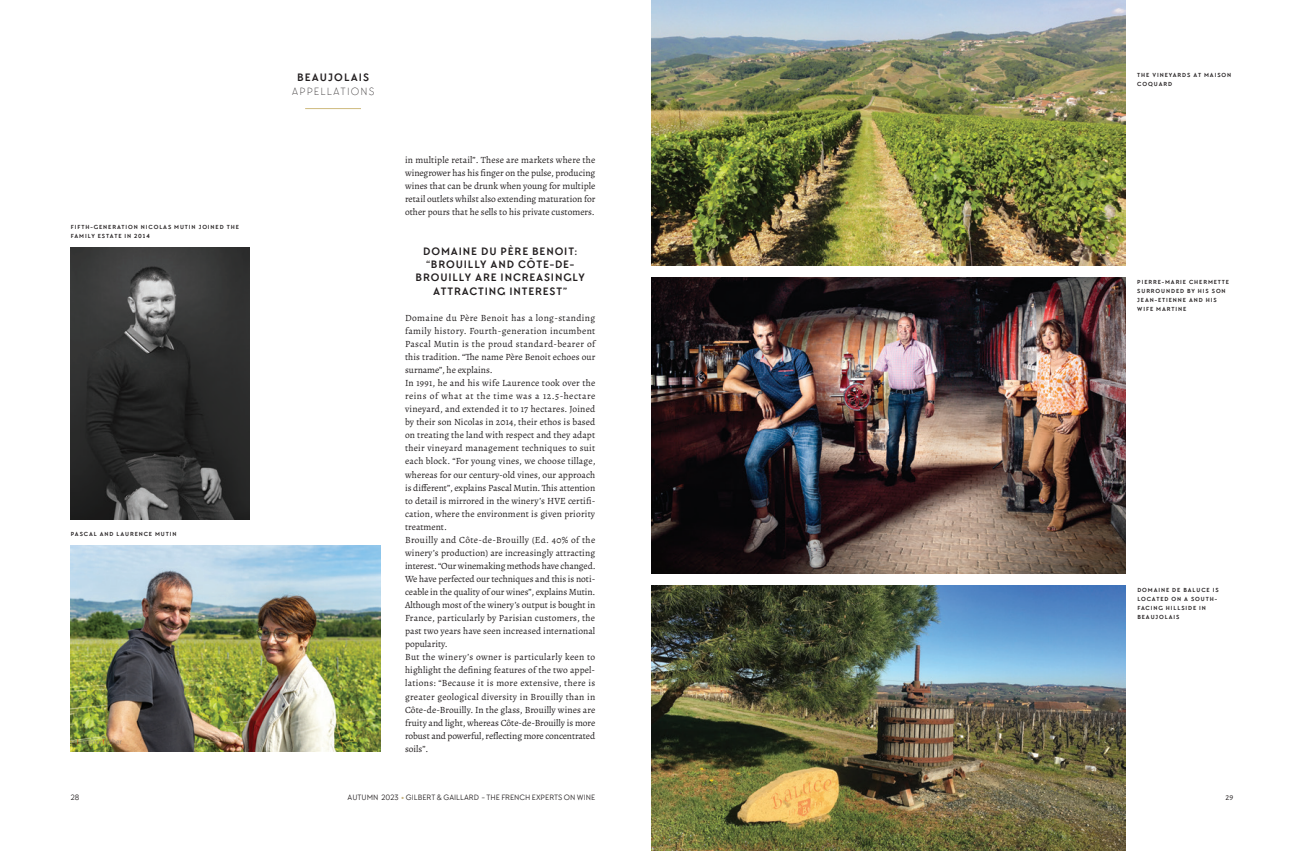
<style>
.page{position:relative;width:1304px;height:851px;background:#fff}
.page>*{position:absolute;margin:0;border:0;box-sizing:border-box;transform-origin:0 0}
.t1{font:700 11px/13.3px "TT Chocolates";letter-spacing:.08em;color:#231f20;text-align:center}
.t2{font:300 11px "TT Chocolates";letter-spacing:.1em;color:#231f20}
.t3{font:700 11px "TT Chocolates";letter-spacing:.1em;color:#231f20}
.t4{font:9.5px/13.1px "Alegreya";letter-spacing:.01em;color:#231f20;text-align:justify}
.t5{font:8px "TT Chocolates";color:#231f20}
.t6{font:8px "Alegreya Sans";color:#231f20}
.t7{font:700 6px/9.2px "TT Chocolates";letter-spacing:.15em;color:#231f20}
.s1{font-weight:900;color:#c7b480}
</style>
<div class="page">
<hr style="left:305px;top:108px;width:56px;height:1px;background:#ceba7e">
<img style="left:652px;top:585px;width:474px;height:265px">
<img style="left:652px;top:0;width:474px;height:265px">
<img style="left:652px;top:277px;width:474px;height:296px">
<img style="left:71px;top:247px;width:178px;height:272px">
<img style="left:71px;top:545px;width:310px;height:206px">
<p class="t7" style="left:71px;top:222px;width:169px">FIFTH-GENERATION NICOLAS MUTIN JOINED THE<br>FAMILY ESTATE IN 2014</p>
<p class="t7" style="left:71px;top:529px;width:107px">PASCAL AND LAURENCE MUTIN</p>
<p class="t3" style="left:297px;top:71px;width:74px">BEAUJOLAIS</p>
<p class="t2" style="left:292px;top:85px;width:84px">APPELLATIONS</p>
<p class="t4" style="left:405px;top:153px;width:192px">in multiple retail”. These are markets where the winegrower has his finger on the pulse, producing wines that can be drunk when young for multiple retail outlets whilst also extending maturation for other pours that he sells to his private customers.</p>
<p class="t1" style="left:416px;top:244px;width:171px">DOMAINE DU PÈRE BENOIT: “BROUILLY AND CÔTE-DE-<br>BROUILLY ARE INCREASINGLY<br>ATTRACTING INTEREST”</p>
<p class="t4" style="left:405px;top:311px;width:192px;text-align:left">Domaine du Père Benoit has a long-standing family history. Fourth-generation incumbent Pascal Mutin is the proud standard-bearer of this tradition. “The name Père Benoit echoes our surname”, he explains.<br>In 1991, he and his wife Laurence took over the reins of what at the time was a 12.5-hectare vineyard, and extended it to 17 hectares. Joined by their son Nicolas in 2014, their ethos is based on treating the land with respect and they adapt their vineyard management techniques to suit each block. “For young vines, we choose tillage, whereas for our century-old vines, our approach is different”, explains Pascal Mutin. This attention to detail is mirrored in the winery’s HVE certifi&shy;cation, where the environment is given priority treatment.<br>Brouilly and Côte-de-Brouilly (Ed. 40% of the winery’s production) are increasingly attracting interest. “Our winemaking methods have changed.<br>We have perfected our techniques and this is noti&shy;ceable in the quality of our wines”, explains Mutin.<br>Although most of the winery’s output is bought in France, particularly by Parisian customers, the past two years have seen increased international popularity.<br>But the winery’s owner is particularly keen to highlight the defining features of the two appel&shy;lations: “Because it is more extensive, there is greater geological diversity in Brouilly than in Côte-de-Brouilly. In the glass, Brouilly wines are fruity and light, whereas Côte-de-Brouilly is more robust and powerful, reflecting more concentrated soils”.</p>
<p class="t7" style="left:1137px;top:70px;width:95px">THE VINEYARDS AT MAISON<br>COQUARD</p>
<p class="t7" style="left:1137px;top:277px;width:93px">PIERRE-MARIE CHERMETTE<br>SURROUNDED BY HIS SON<br>JEAN-ETIENNE AND HIS<br>WIFE MARTINE</p>
<p class="t7" style="left:1137px;top:585px;width:83px">DOMAINE DE BALUCE IS<br>LOCATED ON A SOUTH-<br>FACING HILLSIDE IN<br>BEAUJOLAIS</p>
<p class="t5" style="left:71px;top:792px;width:10px">28</p>
<p class="t5" style="left:347px;top:792px;width:249px">AUTUMN 2023 <span class="s1">•</span> GILBERT &amp; GAILLARD - THE FRENCH EXPERTS ON WINE</p>
<p class="t6" style="left:1225px;top:791px;width:9px">29</p>
</div>
